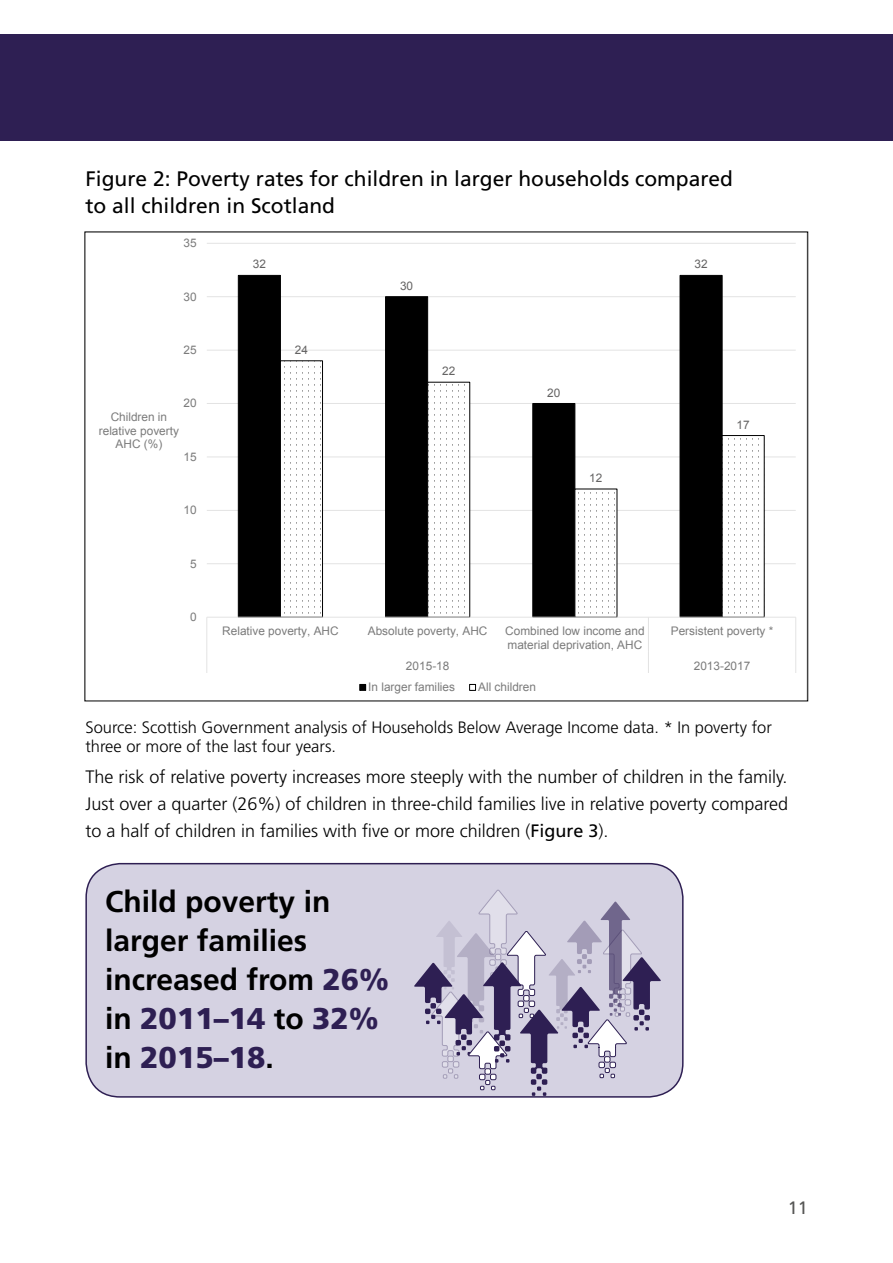
<style>
.page{position:relative;width:893px;height:1263px;background:#fff}
.page>*{position:absolute;margin:0;border:0;box-sizing:border-box;transform-origin:0 0}
.Body_text{font:700 30px/39px "Frutiger LT Std";color:#000}
.D_Head{font:21px/27px "Frutiger LT Std";color:#000}
.Body_text-2{font:300 18px/27px "Frutiger LT Std";color:#000;text-align:justify}
.t1{font:18px "Frutiger LT Std";color:#575756}
.Sm_ref_text{font:300 16.5px/19.5px "Frutiger LT Std";color:#000}
.t2{font:11.85px/13.6px "Arial";color:#7b7b7b}
.t3{font:11.85px "Arial";letter-spacing:.005em;color:#646363}
.s1{font-weight:400}
.s2{font-weight:900;color:#2e1f53}
</style>
<div class="page">
<div style="left:0;top:34px;width:893px;height:106px;background:#2e1f53"></div>
<svg style="left:206px;top:243px;width:590px;height:448px"></svg>
<div style="left:86px;top:864px;width:597px;height:233px;background:#d5d2e2;border-radius:34px"></div>
<div style="left:85px;top:863px;width:599px;height:235px;border:2px solid #2e1f53;border-radius:34px"></div>
<svg style="left:414px;top:890px;width:247px;height:206px"></svg>
<p class="D_Head" style="left:85px;top:165px;width:649px">Figure 2: Poverty rates for children in larger households compared to all children in Scotland</p>
<p class="t2" style="left:183px;top:236px;width:15px">35</p>
<p class="t2" style="left:183px;top:290px;width:15px">30</p>
<p class="t2" style="left:183px;top:343px;width:15px">25</p>
<p class="t2" style="left:183px;top:396px;width:15px">20</p>
<p class="t2" style="left:99px;top:410px;width:82px;text-align:center">Children in relative poverty<br>AHC (%)</p>
<p class="t2" style="left:183px;top:450px;width:15px">15</p>
<p class="t2" style="left:183px;top:503px;width:15px">10</p>
<p class="t2" style="left:190px;top:557px;width:8px">5</p>
<p class="t2" style="left:190px;top:610px;width:8px">0</p>
<p class="t3" style="left:253px;top:256px;width:15px">32</p>
<p class="t3" style="left:295px;top:342px;width:15px">24</p>
<p class="t3" style="left:400px;top:278px;width:15px">30</p>
<p class="t3" style="left:442px;top:363px;width:15px">22</p>
<p class="t3" style="left:547px;top:385px;width:15px">20</p>
<p class="t3" style="left:589px;top:470px;width:15px">12</p>
<p class="t3" style="left:694px;top:256px;width:15px">32</p>
<p class="t3" style="left:736px;top:417px;width:15px">17</p>
<p class="t2" style="left:222px;top:624px;width:118px">Relative poverty, AHC</p>
<p class="t2" style="left:368px;top:624px;width:121px">Absolute poverty, AHC</p>
<p class="t2" style="left:505px;top:624px;width:141px">Combined low income and material deprivation, AHC</p>
<p class="t2" style="left:671px;top:624px;width:104px">Persistent poverty *</p>
<p class="t2" style="left:406px;top:659px;width:45px">2015-18</p>
<p class="t2" style="left:694px;top:659px;width:58px">2013-2017</p>
<p class="t2" style="left:368px;top:680px;width:88px">In larger families</p>
<p class="t2" style="left:478px;top:680px;width:59px">All children</p>
<p class="Sm_ref_text" style="left:85px;top:717px;width:688px">Source: Scottish Government analysis of Households Below Average Income data. * In poverty for three or more of the last four years.</p>
<p class="Body_text-2" style="left:85px;top:764px;width:704px">The risk of relative poverty increases more steeply with the number of children in the family.<br>Just over a quarter (26%) of children in three-child families live in relative poverty compared to a half of children in families with five or more children (<span class="s1">Figure 3</span>).</p>
<p class="Body_text" style="left:105px;top:882px;width:286px">Child poverty in larger families increased from <span class="s2">26% </span>in <span class="s2">2011–14</span> to <span class="s2">32% </span>in <span class="s2">2015–18</span>.</p>
<p class="t1" style="left:788px;top:1197px;width:22px">11</p>
</div>
